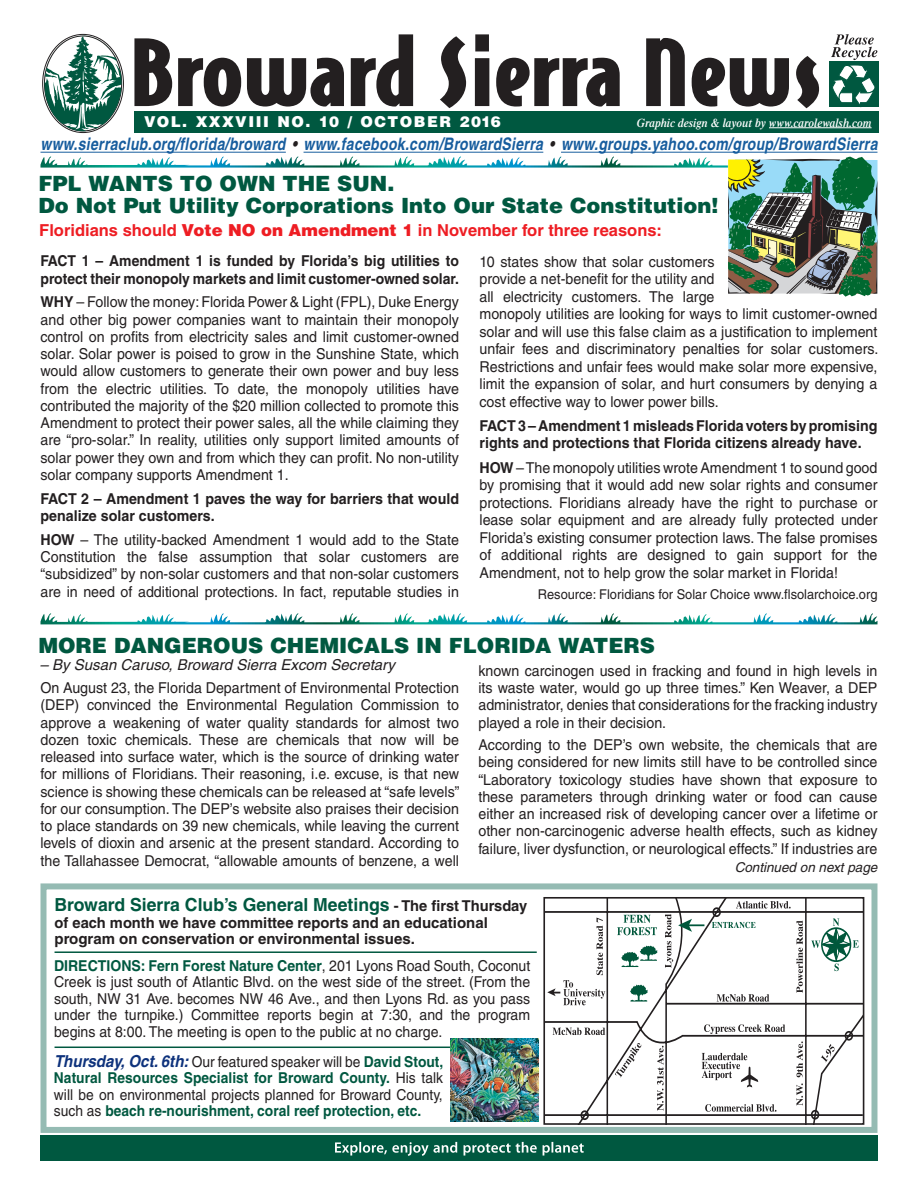
<style>
.page{position:relative;width:918px;height:1188px;background:#fff}
.page>*{position:absolute;margin:0;border:0;box-sizing:border-box;transform-origin:0 0}
.t1{font:900 21px/22.5px "Helvetica";color:#005840}
.t2{font:700 18px "Helvetica";color:#005840}
.t3{font:italic 700 17.25px "Helvetica";letter-spacing:.025em;color:#175d9e;scale:.81 1}
.t4{font:700 16.5px "Helvetica";color:#ee1d23}
.t5{font:15px/17.2px "Helvetica";color:#231f20;text-align:justify;scale:.95 1}
.t6{font:15px/16.5px "Helvetica";color:#231f20;text-align:justify;scale:.94 1}
.t7{font:700 15px/16.5px "Helvetica";color:#005840;text-align:justify;scale:.92 1}
.t8{font:700 15px/17.2px "Helvetica";color:#231f20;scale:.95 1}
.t9{font:700 15px/17.2px "Helvetica";color:#231f20;scale:.93 1}
.t10{font:700 15px/16.5px "Helvetica";color:#231f20}
.t11{font:italic 15px "Helvetica";color:#231f20}
.t12{font:900 15px "Helvetica";letter-spacing:.1em;color:#fff}
.t13{font:13.5px "Helvetica";color:#231f20;scale:.95 1}
.t14{font:italic 13.5px "Helvetica";color:#231f20}
.t15{font:italic 600 12px "Times";color:#fff;scale:.94 1}
.s1{color:#231f20}
.s2{font-weight:900}
.s3{font-weight:700}
.s4{font-size:15px;color:#231f20}
.s5{font-weight:700;color:#005840}
.s6{font-style:italic;font-size:16.5px;color:#0e327c}
.s7{font-weight:400;color:#231f20}
</style>
<div class="page">
<div style="left:40px;top:1136px;width:838px;height:25px;background:#005840"></div>
<hr style="left:40px;top:152px;width:246px;height:1px;background:#175d9e">
<hr style="left:304px;top:152px;width:239px;height:1px;background:#175d9e">
<hr style="left:561px;top:152px;width:317px;height:1px;background:#175d9e">
<svg style="left:221px;top:156px;width:392px;height:9px"></svg>
<svg style="left:496px;top:613px;width:376px;height:9px"></svg>
<svg style="left:134px;top:38px;width:38px;height:68px"></svg>
<svg style="left:178px;top:58px;width:63px;height:49px"></svg>
<svg style="left:247px;top:58px;width:97px;height:49px"></svg>
<svg style="left:351px;top:34px;width:62px;height:73px"></svg>
<svg style="left:440px;top:36px;width:26px;height:72px"></svg>
<svg style="left:475px;top:34px;width:14px;height:72px"></svg>
<svg style="left:496px;top:58px;width:124px;height:49px"></svg>
<svg style="left:646px;top:38px;width:39px;height:68px"></svg>
<svg style="left:692px;top:58px;width:97px;height:49px"></svg>
<svg style="left:796px;top:56px;width:23px;height:52px"></svg>
<svg style="left:44px;top:35px;width:79px;height:96px"></svg>
<div style="left:829px;top:62px;width:49px;height:45px;background:#005840"></div>
<svg style="left:830px;top:34px;width:47px;height:74px"></svg>
<div style="left:134px;top:111px;width:744px;height:22px;background:#005840"></div>
<hr style="left:769px;top:127px;width:103px;height:1px;background:#fff">
<hr style="left:55px;top:1047px;width:482px;height:1px;background:#005840">
<hr style="left:55px;top:951px;width:482px;height:2px;background:#005840">
<svg style="left:546px;top:900px;width:315px;height:222px"></svg>
<svg style="left:547px;top:988px;width:9px;height:8px"></svg>
<svg style="left:553px;top:1028px;width:27px;height:7px"></svg>
<svg style="left:563px;top:918px;width:17px;height:87px"></svg>
<svg style="left:736px;top:901px;width:55px;height:5px"></svg>
<svg style="left:580px;top:906px;width:274px;height:215px"></svg>
<div style="left:543px;top:897px;width:321px;height:228px;border:2px solid #231f20"></div>
<svg style="left:335px;top:1142px;width:249px;height:14px"></svg>
<img style="left:450px;top:1039px;width:89px;height:82px">
<svg style="left:728px;top:157px;width:150px;height:140px;background:#6a8771"></svg>
<div style="left:40px;top:883px;width:838px;height:250px;border:6px solid #95bbb3"></div>
<p class="t12" style="left:144px;top:112px;width:358px">VOL. XXXVIII NO. 10 / OCTOBER 2016</p>
<p class="t15" style="left:637px;top:116px;width:251px">Graphic design &amp; layout by www.carolewalsh.com</p>
<p class="t3" style="left:40px;top:134px;width:1035px">www.sierraclub.org/florida/broward <span class="s1">•</span> www.facebook.com/BrowardSierra <span class="s1">•</span> www.groups.yahoo.com/group/BrowardSierra</p>
<h1 class="t1" style="left:38px;top:172px;width:682px">FPL WANTS TO OWN THE SUN.<br>Do Not Put Utility Corporations Into Our State Constitution!</h1>
<p class="t4" style="left:39px;top:220px;width:624px">Floridians should <span class="s2">Vote NO on Amendment 1</span> in November for three reasons:</p>
<p class="t9" style="left:40px;top:252px;width:452px">FACT 1 – Amendment 1 is funded by Florida’s big utilities to protect their monopoly markets and limit customer-owned solar.</p>
<p class="t5" style="left:40px;top:294px;width:442px"><span class="s3">WHY</span> – Follow the money: Florida Power &amp; Light (FPL), Duke Energy and other big power companies want to maintain their monopoly control on profits from electricity sales and limit customer-owned solar. Solar power is poised to grow in the Sunshine State, which would allow customers to generate their own power and buy less from the electric utilities. To date, the monopoly utilities have contributed the majority of the $20 million collected to promote this Amendment to protect their power sales, all the while claiming they are “pro-solar.” In reality, utilities only support limited amounts of solar power they own and from which they can profit. No non-utility solar company supports Amendment 1.</p>
<p class="t8" style="left:40px;top:490px;width:442px">FACT 2 – Amendment 1 paves the way for barriers that would penalize solar customers.</p>
<p class="t5" style="left:40px;top:531px;width:442px"><span class="s3">HOW</span> – The utility-backed Amendment 1 would add to the State Constitution the false assumption that solar customers are “subsidized” by non-solar customers and that non-solar customers are in need of additional protections. In fact, reputable studies in</p>
<p class="t5" style="left:480px;top:252px;width:421px;text-align:left">10 states show that solar customers<br>provide a net-benefit for the utility and<br>all electricity customers. The large<br>monopoly utilities are looking for ways to limit customer-owned solar and will use this false claim as a justification to implement unfair fees and discriminatory penalties for solar customers.<br>Restrictions and unfair fees would make solar more expensive, limit the expansion of solar, and hurt consumers by denying a cost effective way to lower power bills.</p>
<p class="t8" style="left:480px;top:417px;width:420px">FACT 3 – Amendment 1 misleads Florida voters by promising rights and protections that Florida citizens already have.</p>
<p class="t5" style="left:480px;top:458px;width:420px"><span class="s3">HOW</span> – The monopoly utilities wrote Amendment 1 to sound good by promising that it would add new solar rights and consumer protections. Floridians already have the right to purchase or lease solar equipment and are already fully protected under Florida’s existing consumer protection laws. The false promises of additional rights are designed to gain support for the Amendment, not to help grow the solar market in Florida!</p>
<p class="t13" style="left:538px;top:586px;width:359px">Resource: Floridians for Solar Choice www.flsolarchoice.org</p>
<h1 class="t1" style="left:38px;top:634px;width:618px">MORE DANGEROUS CHEMICALS IN FLORIDA WATERS</h1>
<p class="t11" style="left:40px;top:656px;width:357px">– By Susan Caruso, Broward Sierra Excom Secretary</p>
<p class="t5" style="left:478px;top:662px;width:422px">known carcinogen used in fracking and found in high levels in its waste water, would go up three times.” Ken Weaver, a DEP administrator, denies that considerations for the fracking industry played a role in their decision.</p>
<p class="t5" style="left:478px;top:736px;width:422px">According to the DEP’s own website, the chemicals that are being considered for new limits still have to be controlled since “Laboratory toxicology studies have shown that exposure to these parameters through drinking water or food can cause either an increased risk of developing cancer over a lifetime or other non-carcinogenic adverse health effects, such as kidney failure, liver dysfunction, or neurological effects.” If industries are</p>
<p class="t14" style="left:735px;top:859px;width:144px">Continued on next page</p>
<p class="t5" style="left:40px;top:679px;width:443px">On August 23, the Florida Department of Environmental Protection (DEP) convinced the Environmental Regulation Commission to approve a weakening of water quality standards for almost two dozen toxic chemicals. These are chemicals that now will be released into surface water, which is the source of drinking water for millions of Floridians. Their reasoning, i.e. excuse, is that new science is showing these chemicals can be released at “safe levels” for our consumption. The DEP’s website also praises their decision to place standards on 39 new chemicals, while leaving the current levels of dioxin and arsenic at the present standard. According to the Tallahassee Democrat, “allowable amounts of benzene, a well</p>
<p class="t2" style="left:55px;top:894px;width:474px">Broward Sierra Club’s General Meetings <span class="s4">- The first Thursday</span></p>
<p class="t10" style="left:55px;top:914px;width:435px">of each month we have committee reports and an educational program on conservation or environmental issues.</p>
<p class="t6" style="left:54px;top:957px;width:508px"><span class="s5">DIRECTIONS: Fern Forest Nature Center</span>, 201 Lyons Road South, Coconut Creek is just south of Atlantic Blvd. on the west side of the street. (From the south, NW 31 Ave. becomes NW 46 Ave., and then Lyons Rd. as you pass under the turnpike.) Committee reports begin at 7:30, and the program begins at 8:00. The meeting is open to the public at no charge.</p>
<p class="t7" style="left:54px;top:1053px;width:425px"><span class="s6">Thursday, Oct. 6th:</span> <span class="s7">Our featured speaker will be</span> David Stout, Natural Resources Specialist for Broward County. <span class="s7">His talk will be on environmental projects planned for Broward County, such as</span> beach re-nourishment, coral reef protection, etc.</p>
</div>
